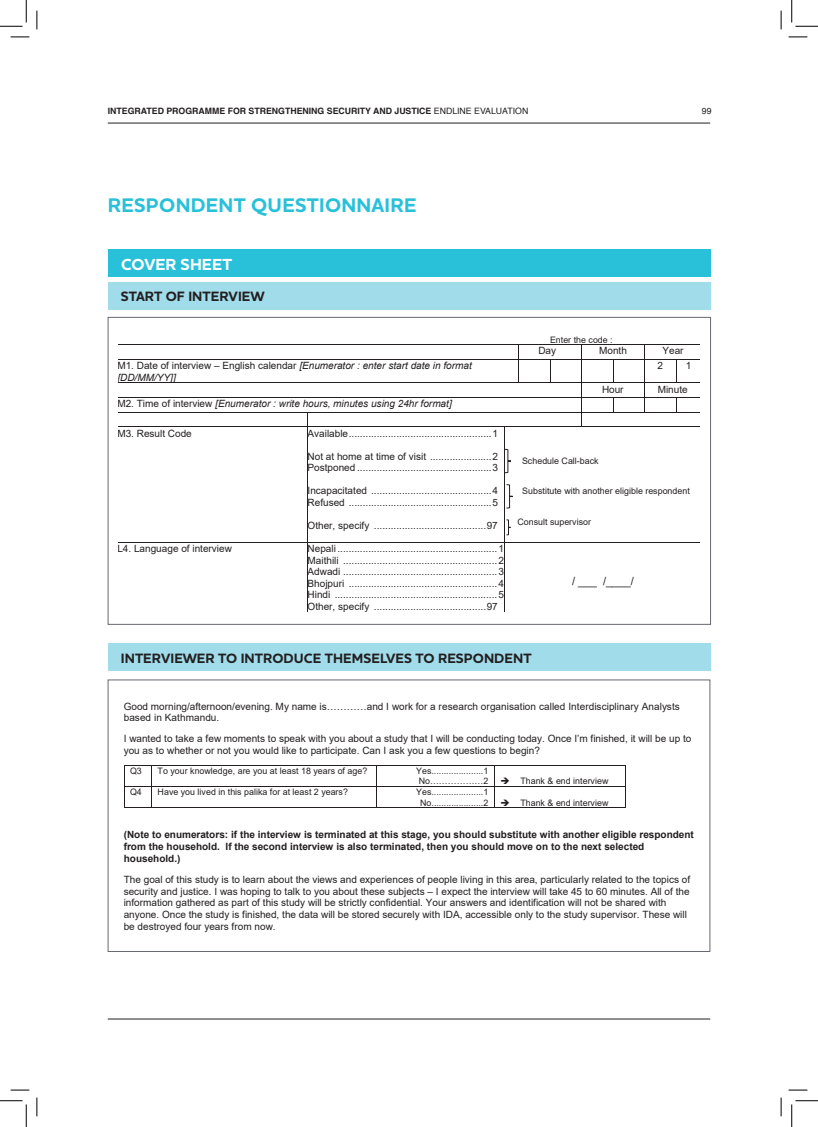
<style>
.page{position:relative;width:818px;height:1127px;background:#fff}
.page>*{position:absolute;margin:0;border:0;box-sizing:border-box;transform-origin:0 0}
.t1{font:700 20px "Houschka Pro";letter-spacing:.015em;color:#29c0da}
.t2{font:700 16.25px "Houschka Pro";letter-spacing:.005em;color:#fff}
.t3{font:700 13.75px "Houschka Pro";letter-spacing:.005em;color:#231f20}
.t4{font:11.12px "Arial";color:#231f20}
.t5{font:10px/11.5px "Arial";color:#231f20}
.t6{font:700 10px/11.9px "Arial";color:#231f20}
.t7{font:italic 10px/11.5px "Arial";color:#231f20}
.t8{font:8.88px/10.2px "Arial";color:#231f20}
.t9{font:700 8.75px "Helvetica";color:#231f20}
.t10{font:8.75px "Helvetica";color:#231f20}
.s1{font-weight:400}
.s2{font-style:normal}
</style>
<div class="page">
<hr style="left:108px;top:123px;width:602px;height:1px;background:#231f20">
<div style="left:108px;top:643px;width:602px;height:27px;background:#a1dceb"></div>
<hr style="left:152px;top:765px;width:224px;height:1px;background:#231f20">
<hr style="left:376px;top:765px;width:118px;height:1px;background:#231f20">
<hr style="left:495px;top:765px;width:130px;height:1px;background:#231f20">
<hr style="left:152px;top:786px;width:224px;height:1px;background:#231f20">
<hr style="left:376px;top:786px;width:118px;height:1px;background:#231f20">
<hr style="left:495px;top:786px;width:130px;height:1px;background:#231f20">
<svg style="left:124px;top:765px;width:28px;height:43px"></svg>
<hr style="left:152px;top:807px;width:224px;height:1px;background:#231f20">
<svg style="left:376px;top:766px;width:1px;height:41px"></svg>
<hr style="left:376px;top:807px;width:118px;height:1px;background:#231f20">
<svg style="left:494px;top:765px;width:1px;height:43px"></svg>
<hr style="left:495px;top:807px;width:130px;height:1px;background:#231f20">
<svg style="left:625px;top:765px;width:1px;height:43px"></svg>
<div style="left:108px;top:317px;width:603px;height:307px;background:#fff;border:1px solid #676972"></div>
<hr style="left:118px;top:344px;width:400px;height:1px;background:#231f20">
<hr style="left:519px;top:344px;width:31px;height:1px;background:#231f20">
<hr style="left:550px;top:344px;width:31px;height:1px;background:#231f20">
<hr style="left:582px;top:344px;width:62px;height:1px;background:#231f20">
<hr style="left:645px;top:344px;width:54px;height:1px;background:#231f20">
<hr style="left:118px;top:359px;width:400px;height:1px;background:#231f20">
<hr style="left:519px;top:359px;width:31px;height:1px;background:#231f20">
<hr style="left:550px;top:359px;width:31px;height:1px;background:#231f20">
<hr style="left:582px;top:359px;width:31px;height:1px;background:#231f20">
<hr style="left:613px;top:359px;width:31px;height:1px;background:#231f20">
<hr style="left:645px;top:359px;width:31px;height:1px;background:#231f20">
<hr style="left:118px;top:382px;width:400px;height:1px;background:#231f20">
<svg style="left:518px;top:344px;width:1px;height:39px"></svg>
<hr style="left:519px;top:382px;width:31px;height:1px;background:#231f20">
<svg style="left:550px;top:360px;width:1px;height:22px"></svg>
<hr style="left:550px;top:382px;width:31px;height:1px;background:#231f20">
<hr style="left:582px;top:382px;width:31px;height:1px;background:#231f20">
<svg style="left:613px;top:360px;width:1px;height:22px"></svg>
<hr style="left:613px;top:382px;width:31px;height:1px;background:#231f20">
<hr style="left:645px;top:382px;width:31px;height:1px;background:#231f20">
<svg style="left:676px;top:359px;width:23px;height:24px"></svg>
<hr style="left:118px;top:397px;width:463px;height:1px;background:#231f20">
<hr style="left:582px;top:397px;width:31px;height:1px;background:#231f20">
<hr style="left:613px;top:397px;width:31px;height:1px;background:#231f20">
<hr style="left:645px;top:397px;width:31px;height:1px;background:#231f20">
<hr style="left:118px;top:412px;width:189px;height:1px;background:#231f20">
<hr style="left:308px;top:412px;width:273px;height:1px;background:#231f20">
<hr style="left:582px;top:412px;width:31px;height:1px;background:#231f20">
<svg style="left:613px;top:398px;width:1px;height:14px"></svg>
<hr style="left:613px;top:412px;width:31px;height:1px;background:#231f20">
<svg style="left:644px;top:344px;width:1px;height:69px"></svg>
<hr style="left:645px;top:412px;width:31px;height:1px;background:#231f20">
<svg style="left:676px;top:397px;width:23px;height:16px"></svg>
<hr style="left:118px;top:426px;width:189px;height:1px;background:#231f20">
<svg style="left:307px;top:412px;width:1px;height:15px"></svg>
<hr style="left:308px;top:426px;width:196px;height:1px;background:#231f20">
<hr style="left:505px;top:426px;width:76px;height:1px;background:#231f20">
<svg style="left:581px;top:344px;width:1px;height:83px"></svg>
<hr style="left:582px;top:426px;width:117px;height:1px;background:#231f20">
<hr style="left:307px;top:427px;width:1px;height:115px;background:#231f20">
<hr style="left:504px;top:427px;width:1px;height:115px;background:#231f20">
<hr style="left:118px;top:542px;width:189px;height:1px;background:#231f20">
<hr style="left:308px;top:542px;width:196px;height:1px;background:#231f20">
<hr style="left:505px;top:542px;width:194px;height:1px;background:#231f20">
<hr style="left:307px;top:543px;width:1px;height:68px;background:#231f20">
<hr style="left:504px;top:543px;width:1px;height:68px;background:#231f20">
<svg style="left:505px;top:448px;width:6px;height:25px"></svg>
<svg style="left:506px;top:484px;width:7px;height:24px"></svg>
<svg style="left:506px;top:519px;width:5px;height:16px"></svg>
<div style="left:108px;top:249px;width:602px;height:28px;background:#29c0da"></div>
<div style="left:108px;top:282px;width:602px;height:27px;background:#a1dceb"></div>
<hr style="left:108px;top:1018px;width:602px;height:1px;background:#231f20">
<svg style="left:11px;top:36px;width:18px;height:2px"></svg>
<svg style="left:788px;top:36px;width:19px;height:2px"></svg>
<svg style="left:11px;top:1089px;width:18px;height:1px"></svg>
<svg style="left:788px;top:1089px;width:19px;height:1px"></svg>
<svg style="left:36px;top:11px;width:2px;height:18px"></svg>
<svg style="left:36px;top:1097px;width:2px;height:18px"></svg>
<svg style="left:780px;top:11px;width:2px;height:18px"></svg>
<svg style="left:780px;top:1097px;width:2px;height:18px"></svg>
<svg style="left:0;top:0;width:27px;height:27px"></svg>
<svg style="left:0;top:1100px;width:27px;height:26px"></svg>
<svg style="left:791px;top:0;width:27px;height:27px"></svg>
<svg style="left:791px;top:1100px;width:27px;height:26px"></svg>
<p class="t9" style="left:108px;top:106px;width:422px">INTEGRATED PROGRAMME FOR STRENGTHENING SECURITY AND JUSTICE <span class="s1">ENDLINE EVALUATION</span></p>
<p class="t10" style="left:702px;top:104px;width:11px">99</p>
<h1 class="t1" style="left:108px;top:192px;width:310px">RESPONDENT QUESTIONNAIRE</h1>
<h2 class="t2" style="left:121px;top:253px;width:113px">COVER SHEET</h2>
<h3 class="t3" style="left:121px;top:287px;width:145px">START OF INTERVIEW</h3>
<p class="t8" style="left:550px;top:334px;width:64px">Enter the code :</p>
<p class="t5" style="left:538px;top:345px;width:19px">Day</p>
<p class="t5" style="left:599px;top:345px;width:29px">Month</p>
<p class="t5" style="left:662px;top:345px;width:23px">Year</p>
<p class="t7" style="left:117px;top:360px;width:356px"><span class="s2">M1. Date of interview – English calendar</span> [Enumerator : enter start date in format [DD/MM/YY]]</p>
<p class="t5" style="left:657px;top:359px;width:7px">2</p>
<p class="t5" style="left:686px;top:359px;width:7px">1</p>
<p class="t5" style="left:602px;top:383px;width:23px">Hour</p>
<p class="t5" style="left:658px;top:383px;width:31px">Minute</p>
<p class="t7" style="left:117px;top:398px;width:336px"><span class="s2">M2. Time of interview</span> [Enumerator : write hours, minutes using 24hr format]</p>
<p class="t5" style="left:117px;top:427px;width:76px">M3. Result Code</p>
<p class="t5" style="left:308px;top:427px;width:192px">Available...................................................1</p>
<p class="t5" style="left:308px;top:450px;width:192px">Not at home at time of visit ...................... 2<br>Postponed ................................................ 3</p>
<p class="t5" style="left:308px;top:484px;width:192px">Incapacitated ........................................... 4<br>Refused ................................................... 5</p>
<p class="t5" style="left:308px;top:519px;width:192px">Other, specify ........................................97</p>
<p class="t8" style="left:522px;top:455px;width:78px">Schedule Call-back</p>
<p class="t8" style="left:522px;top:486px;width:169px">Substitute with another eligible respondent</p>
<p class="t8" style="left:517px;top:516px;width:75px">Consult supervisor</p>
<p class="t5" style="left:117px;top:543px;width:116px">L4. Language of interview</p>
<p class="t5" style="left:308px;top:543px;width:198px;text-align:justify">Nepali .........................................................1<br>Maithili .......................................................2<br>Adwadi .......................................................3<br>Bhojpuri .....................................................4<br>Hindi ..........................................................5<br>Other, specify ........................................97</p>
<p class="t4" style="left:572px;top:573px;width:63px">/ ___ /____/</p>
<h3 class="t3" style="left:121px;top:649px;width:412px">INTERVIEWER TO INTRODUCE THEMSELVES TO RESPONDENT</h3>
<p class="t5" style="left:124px;top:700px;width:558px">Good morning/afternoon/evening. My name is…………and I work for a research organisation called Interdisciplinary Analysts based in Kathmandu.</p>
<p class="t5" style="left:124px;top:732px;width:569px">I wanted to take a few moments to speak with you about a study that I will be conducting today. Once I’m finished, it will be up to you as to whether or not you would like to participate. Can I ask you a few questions to begin?</p>
<p class="t8" style="left:130px;top:765px;width:13px">Q3</p>
<p class="t8" style="left:158px;top:765px;width:211px">To your knowledge, are you at least 18 years of age?</p>
<p class="t8" style="left:416px;top:765px;width:74px">Yes.....................1<br>No………………2</p>
<p class="t8" style="left:500px;top:776px;width:110px">➔ Thank &amp; end interview</p>
<p class="t8" style="left:130px;top:786px;width:13px">Q4</p>
<p class="t8" style="left:158px;top:786px;width:192px">Have you lived in this palika for at least 2 years?</p>
<p class="t8" style="left:416px;top:786px;width:74px">Yes.....................1</p>
<p class="t8" style="left:500px;top:797px;width:110px">➔ Thank &amp; end interview</p>
<p class="t6" style="left:124px;top:828px;width:572px">(Note to enumerators: if the interview is terminated at this stage, you should substitute with another eligible respondent from the household. If the second interview is also terminated, then you should move on to the next selected household.)</p>
<p class="t5" style="left:124px;top:873px;width:568px">The goal of this study is to learn about the views and experiences of people living in this area, particularly related to the topics of security and justice. I was hoping to talk to you about these subjects – I expect the interview will take 45 to 60 minutes. All of the information gathered as part of this study will be strictly confidential. Your answers and identification will not be shared with anyone. Once the study is finished, the data will be stored securely with IDA, accessible only to the study supervisor. These will be destroyed four years from now.</p>
</div>
